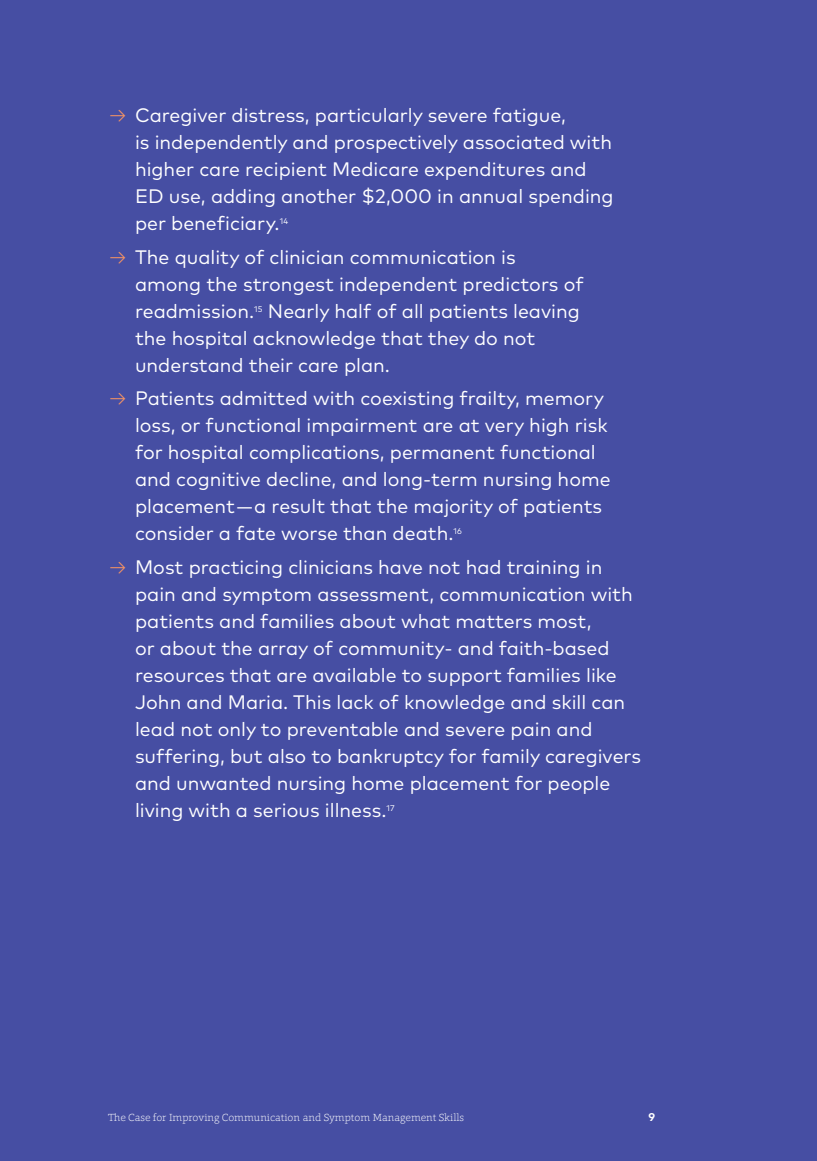
<style>
.page{position:relative;width:817px;height:1161px;background:#464ea3}
.page>*{position:absolute;margin:0;border:0;box-sizing:border-box;transform-origin:0 0}
.t1{font:19.5px/27px "Mark OT";color:#fff}
.t2{font:700 11.25px "Mark OT";color:#fff}
.t3{font:200 10.5px "Foro";color:#fff}
.t4{font:8.25px "Mark OT";letter-spacing:.02em;color:#fff}
.s1{font-weight:300;color:#f89462}
</style>
<div class="page">
<p class="t1" style="left:135px;top:101px;width:480px;text-indent:-27px"><span class="s1">→</span> Caregiver distress, particularly severe fatigue,<br>is independently and prospectively associated with higher care recipient Medicare expenditures and ED use, adding another $2,000 in annual spending per beneficiary.</p>
<p class="t4" style="left:280px;top:216px;width:10px">14</p>
<p class="t1" style="left:135px;top:243px;width:450px;text-indent:-27px"><span class="s1">→</span> The quality of clinician communication is among the strongest independent predictors of readmission.</p>
<p class="t1" style="left:135px;top:297px;width:446px;text-indent:133px">Nearly half of all patients leaving the hospital acknowledge that they do not understand their care plan.</p>
<p class="t1" style="left:135px;top:385px;width:477px;text-indent:-27px"><span class="s1">→</span> Patients admitted with coexisting frailty, memory loss, or functional impairment are at very high risk for hospital complications, permanent functional and cognitive decline, and long-term nursing home placement — a result that the majority of patients consider a fate worse than death.</p>
<p class="t4" style="left:254px;top:304px;width:10px">15</p>
<p class="t4" style="left:453px;top:526px;width:10px">16</p>
<p class="t1" style="left:135px;top:554px;width:507px;text-indent:-27px"><span class="s1">→</span> Most practicing clinicians have not had training in pain and symptom assessment, communication with patients and families about what matters most,<br>or about the array of community- and faith-based resources that are available to support families like John and Maria. This lack of knowledge and skill can lead not only to preventable and severe pain and suffering, but also to bankruptcy for family caregivers and unwanted nursing home placement for people living with a serious illness.</p>
<p class="t4" style="left:386px;top:803px;width:10px">17</p>
<p class="t3" style="left:108px;top:1110px;width:358px">The Case for Improving Communication and Symptom Management Skills</p>
<p class="t2" style="left:648px;top:1109px;width:8px">9</p>
</div>
